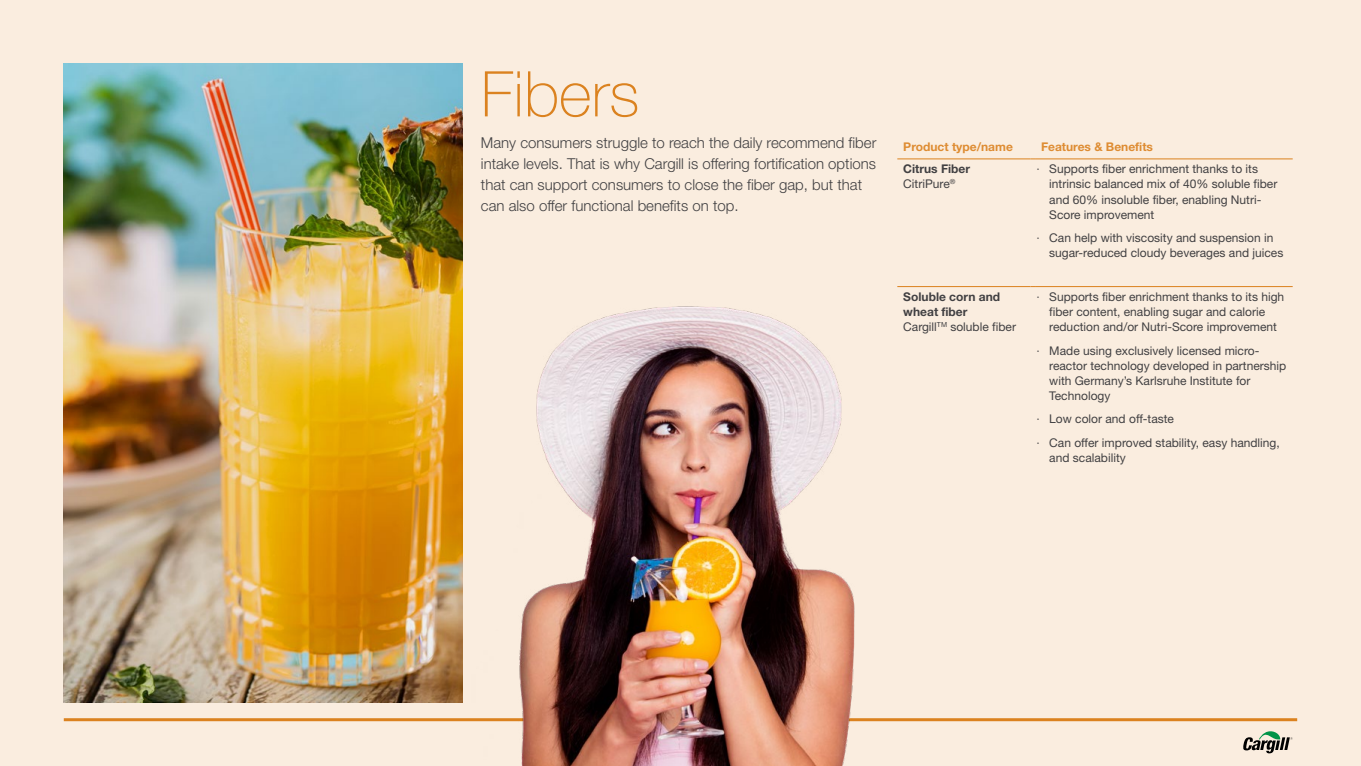
<style>
.page{position:relative;width:1361px;height:766px;background:#fff}
.page>*{position:absolute;margin:0;border:0;box-sizing:border-box;transform-origin:0 0}
.t1{font:100 63px "Helvetica Neue LT Std";color:#db821f}
.t2{font:300 15px/21px "Helvetica Neue LT Std";color:#414042}
.t3{font:12px/15px "Helvetica Neue LT Std";color:#414042}
.t4{font:700 12px/15px "Helvetica Neue LT Std";color:#414042}
.t5{font:700 12px "Helvetica Neue LT Std";color:#de8c32}
.s1{font-weight:400}
.s2{font-weight:300}
</style>
<div class="page">
<div style="left:0;top:0;width:1361px;height:765px;background:#faeddf"></div>
<hr style="left:64px;top:718px;width:1233px;height:3px;background:#db821f">
<svg style="left:1243px;top:731px;width:49px;height:22px"></svg>
<img style="left:64px;top:64px;width:399px;height:638px">
<hr style="left:897px;top:158px;width:133px;height:1px;background:#db821f">
<hr style="left:1035px;top:158px;width:257px;height:1px;background:#db821f">
<hr style="left:897px;top:286px;width:133px;height:1px;background:#db821f">
<hr style="left:1035px;top:286px;width:257px;height:1px;background:#db821f">
<img style="left:472px;top:306px;width:416px;height:459px">
<h1 class="t1" style="left:481px;top:58px;width:160px">Fibers</h1>
<p class="t2" style="left:481px;top:132px;width:397px">Many consumers struggle to reach the daily recommend fiber intake levels. That is why Cargill is offering fortification options that can support consumers to close the fiber gap, but that can also offer functional benefits on top.</p>
<p class="t5" style="left:903px;top:139px;width:111px">Product type/name</p>
<p class="t5" style="left:1041px;top:139px;width:114px">Features &amp; Benefits</p>
<p class="t4" style="left:903px;top:161px;width:68px">Citrus Fiber<br><span class="s1">CitriPure</span><sup>®</sup></p>
<p class="t3" style="left:1049px;top:161px;width:230px;text-indent:-13px"><span class="s2">∙</span> Supports fiber enrichment thanks to its intrinsic balanced mix of 40% soluble fiber and 60% insoluble fiber, enabling Nutri-Score improvement</p>
<p class="t3" style="left:1049px;top:230px;width:236px;text-indent:-13px"><span class="s2">∙</span> Can help with viscosity and suspension in sugar-reduced cloudy beverages and juices</p>
<p class="t4" style="left:903px;top:289px;width:114px">Soluble corn and wheat fiber<br><span class="s1">Cargill</span><sup>TM</sup> <span class="s1">soluble fiber</span></p>
<p class="t3" style="left:1036px;top:289px;width:249px;text-align:center"><span class="s2">∙</span> Supports fiber enrichment thanks to its high fiber content, enabling sugar and calorie reduction and/or Nutri-Score improvement</p>
<p class="t3" style="left:1049px;top:342px;width:238px;text-indent:-13px"><span class="s2">∙</span> Made using exclusively licensed micro&shy;reactor technology developed in partnership with Germany’s Karlsruhe Institute for Technology</p>
<p class="t3" style="left:1036px;top:407px;width:245px;line-height:23.5px"><span class="s2">∙</span> Low color and off-taste<br><span class="s2">∙</span> Can offer improved stability, easy handling,</p>
<p class="t3" style="left:1049px;top:450px;width:78px">and scalability</p>
</div>
